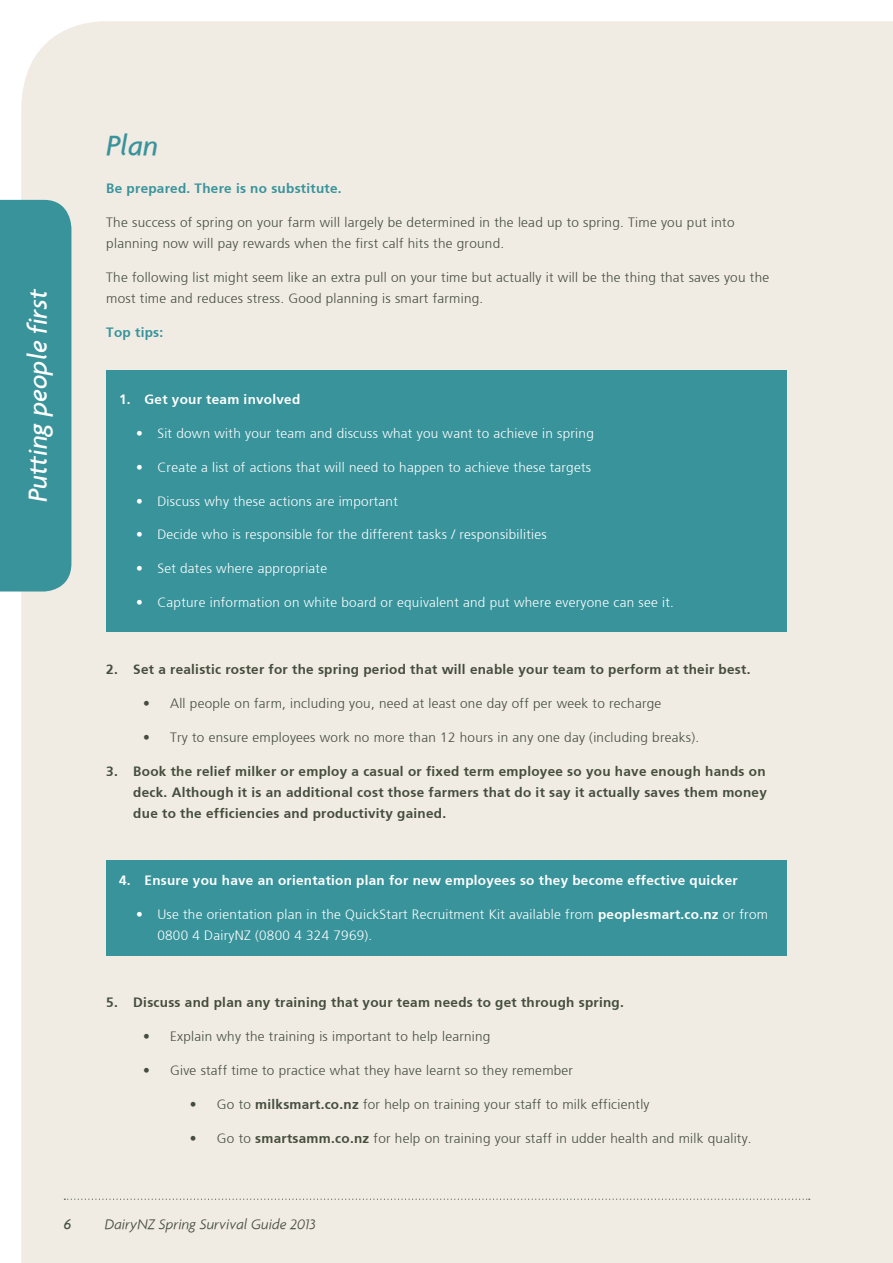
<style>
.page{position:relative;width:893px;height:1263px;background:#fff}
.page>*{position:absolute;margin:0;border:0;box-sizing:border-box;transform-origin:0 0}
.t1{font:italic 500 30px "Agenda";color:#38939b}
.t2{font:italic 500 27.6px "Agenda";color:#fff}
.t3{font:italic 300 15px "Agenda";color:#444d3e}
.t4{font:italic 500 15px "Agenda";color:#444d3e}
.t5{font:300 13.5px/21px "Frutiger";letter-spacing:.02em;color:#444d3e}
.t6{font:300 13.5px/21px "Frutiger";letter-spacing:.02em;color:#fff}
.t7{font:700 13.5px/21px "Frutiger";letter-spacing:.02em;color:#444d3e;text-align:justify}
.t8{font:700 13.5px "Frutiger";letter-spacing:.02em;color:#fff}
.t9{font:700 13.5px "Frutiger";letter-spacing:.02em;color:#38939b}
.s1{font-weight:700}
</style>
<div class="page">
<div style="left:21px;top:21px;width:872px;height:1242px;background:#f0ebe3"></div>
<svg style="left:64px;top:1198px;width:746px;height:2px"></svg>
<div style="left:0;top:200px;width:71px;height:391px;background:#38939b"></div>
<div style="left:106px;top:860px;width:681px;height:96px;background:#38939b"></div>
<div style="left:106px;top:370px;width:681px;height:261px;background:#38939b"></div>
<h2 class="t2" style="left:21px;top:502px;width:215px;rotate:-90deg">Putting people first</h2>
<h1 class="t1" style="left:106px;top:128px;width:53px">Plan</h1>
<p class="t9" style="left:106px;top:181px;width:237px">Be prepared. There is no substitute.</p>
<p class="t5" style="left:106px;top:212px;width:630px">The success of spring on your farm will largely be determined in the lead up to spring. Time you put into planning now will pay rewards when the first calf hits the ground.</p>
<p class="t5" style="left:106px;top:267px;width:664px">The following list might seem like an extra pull on your time but actually it will be the thing that saves you the most time and reduces stress. Good planning is smart farming.</p>
<p class="t9" style="left:106px;top:324px;width:58px">Top tips:</p>
<p class="t8" style="left:119px;top:392px;width:183px">1. Get your team involved</p>
<p class="t6" style="left:136px;top:423px;width:459px">• Sit down with your team and discuss what you want to achieve in spring</p>
<p class="t6" style="left:136px;top:457px;width:457px">• Create a list of actions that will need to happen to achieve these targets</p>
<p class="t6" style="left:136px;top:491px;width:263px">• Discuss why these actions are important</p>
<p class="t6" style="left:136px;top:524px;width:412px">• Decide who is responsible for the different tasks / responsibilities</p>
<p class="t6" style="left:136px;top:558px;width:193px">• Set dates where appropriate</p>
<p class="t6" style="left:136px;top:592px;width:539px">• Capture information on white board or equivalent and put where everyone can see it.</p>
<p class="t7" style="left:106px;top:659px;width:646px">2. Set a realistic roster for the spring period that will enable your team to perform at their best.</p>
<p class="t5" style="left:143px;top:693px;width:520px">• All people on farm, including you, need at least one day off per week to recharge</p>
<p class="t5" style="left:143px;top:727px;width:558px">• Try to ensure employees work no more than 12 hours in any one day (including breaks).</p>
<p class="t7" style="left:133px;top:760px;width:635px;text-indent:-27px">3. Book the relief milker or employ a casual or fixed term employee so you have enough hands on deck. Although it is an additional cost those farmers that do it say it actually saves them money due to the efficiencies and productivity gained.</p>
<p class="t8" style="left:119px;top:872px;width:620px">4. Ensure you have an orientation plan for new employees so they become effective quicker</p>
<p class="t6" style="left:157px;top:904px;width:612px;text-indent:-21px">• Use the orientation plan in the QuickStart Recruitment Kit available from <span class="s1">peoplesmart.co.nz</span> or from<br>0800 4 DairyNZ (0800 4 324 7969).</p>
<p class="t7" style="left:106px;top:992px;width:519px">5. Discuss and plan any training that your team needs to get through spring.</p>
<p class="t5" style="left:143px;top:1026px;width:349px">• Explain why the training is important to help learning</p>
<p class="t5" style="left:143px;top:1060px;width:432px">• Give staff time to practice what they have learnt so they remember</p>
<p class="t5" style="left:190px;top:1094px;width:461px">• Go to <span class="s1">milksmart.co.nz</span> for help on training your staff to milk efficiently</p>
<p class="t5" style="left:190px;top:1127px;width:563px">• Go to <span class="s1">smartsamm.co.nz</span> for help on training your staff in udder health and milk quality.</p>
<p class="t4" style="left:64px;top:1215px;width:9px">6</p>
<p class="t3" style="left:105px;top:1215px;width:213px">DairyNZ Spring Survival Guide 2013</p>
</div>
